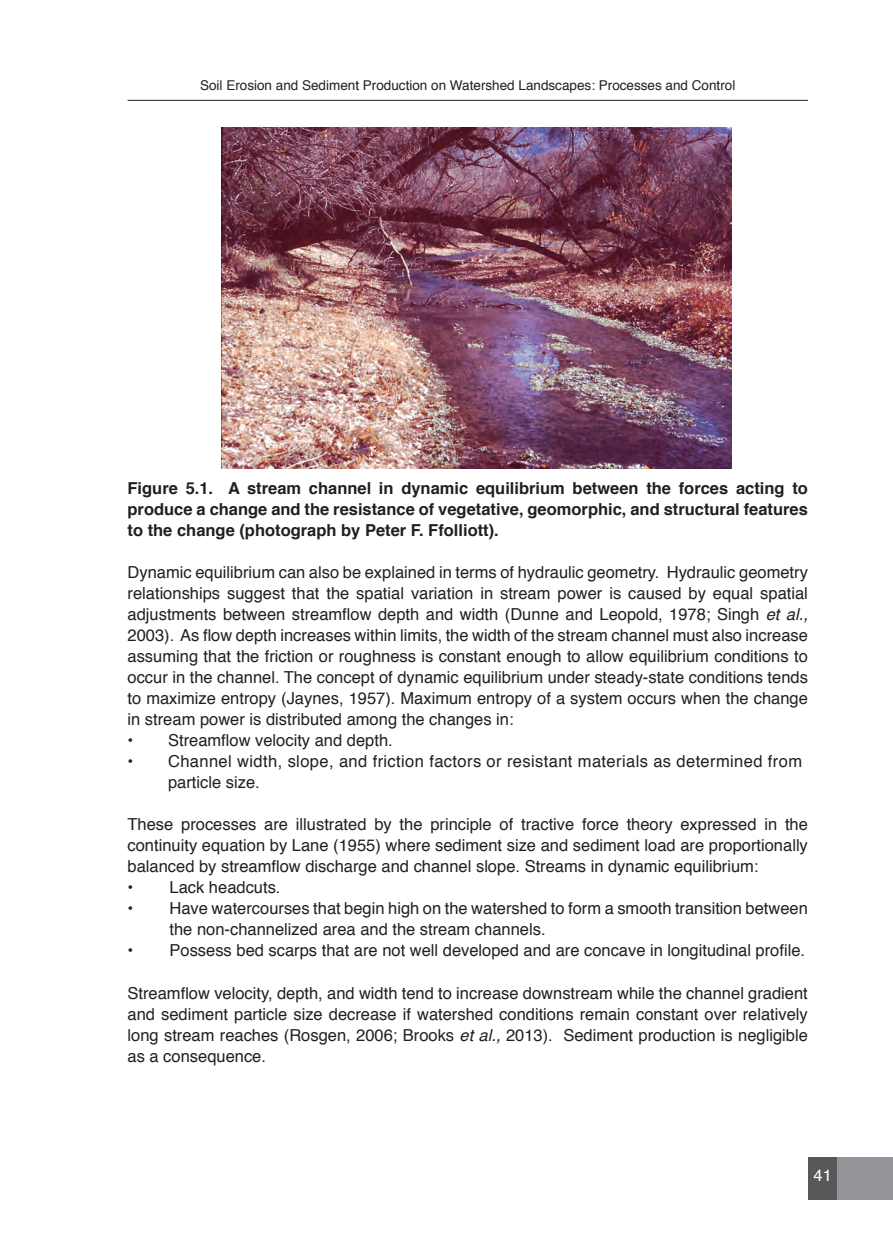
<style>
.page{position:relative;width:893px;height:1255px;background:#fff}
.page>*{position:absolute;margin:0;border:0;box-sizing:border-box;transform-origin:0 0}
.t1{font:16.5px/21px "Helvetica";color:#231f20;text-align:justify}
.t2{font:700 16.5px/21px "Helvetica";color:#231f20;text-align:justify}
.t3{font:16.5px/21px "Helvetica";letter-spacing:.025em;color:#231f20}
.t4{font:16.5px "Helvetica";color:#fff}
.t5{font:13.5px "Helvetica";color:#231f20}
.s1{font-style:italic}
</style>
<div class="page">
<hr style="left:128px;top:100px;width:680px;height:1px;background:#231f20">
<img style="left:221px;top:128px;width:510px;height:340px">
<div style="left:808px;top:1157px;width:84px;height:42px;background:#57585a"></div>
<div style="left:837px;top:1157px;width:56px;height:42px;background:#939598"></div>
<p class="t5" style="left:200px;top:75px;width:537px">Soil Erosion and Sediment Production on Watershed Landscapes: Processes and Control</p>
<p class="t2" style="left:128px;top:478px;width:682px">Figure 5.1. A stream channel in dynamic equilibrium between the forces acting to produce a change and the resistance of vegetative, geomorphic, and structural features to the change (photograph by Peter F. Ffolliott).</p>
<p class="t1" style="left:128px;top:562px;width:682px">Dynamic equilibrium can also be explained in terms of hydraulic geometry. Hydraulic geometry relationships suggest that the spatial variation in stream power is caused by equal spatial adjustments between streamflow depth and width (Dunne and Leopold, 1978; Singh <span class="s1">et al., </span>2003). As flow depth increases within limits, the width of the stream channel must also increase assuming that the friction or roughness is constant enough to allow equilibrium conditions to occur in the channel. The concept of dynamic equilibrium under steady-state conditions tends to maximize entropy (Jaynes, 1957). Maximum entropy of a system occurs when the change in stream power is distributed among the changes in:</p>
<p class="t1" style="left:128px;top:730px;width:267px">• Streamflow velocity and depth.</p>
<p class="t3" style="left:168px;top:751px;width:636px;text-indent:-40px">• Channel width, slope, and friction factors or resistant materials as determined from particle size.</p>
<p class="t1" style="left:128px;top:814px;width:682px">These processes are illustrated by the principle of tractive force theory expressed in the continuity equation by Lane (1955) where sediment size and sediment load are proportionally balanced by streamflow discharge and channel slope. Streams in dynamic equilibrium:</p>
<p class="t1" style="left:128px;top:877px;width:154px">• Lack headcuts.</p>
<p class="t1" style="left:170px;top:898px;width:640px;text-indent:-42px">• Have watercourses that begin high on the watershed to form a smooth transition between the non-channelized area and the stream channels.</p>
<p class="t1" style="left:128px;top:940px;width:679px">• Possess bed scarps that are not well developed and are concave in longitudinal profile.</p>
<p class="t1" style="left:128px;top:982px;width:682px">Streamflow velocity, depth, and width tend to increase downstream while the channel gradient and sediment particle size decrease if watershed conditions remain constant over relatively long stream reaches (Rosgen, 2006; Brooks <span class="s1">et al.,</span> 2013). Sediment production is negligible as a consequence.</p>
<p class="t4" style="left:813px;top:1162px;width:20px">41</p>
</div>
